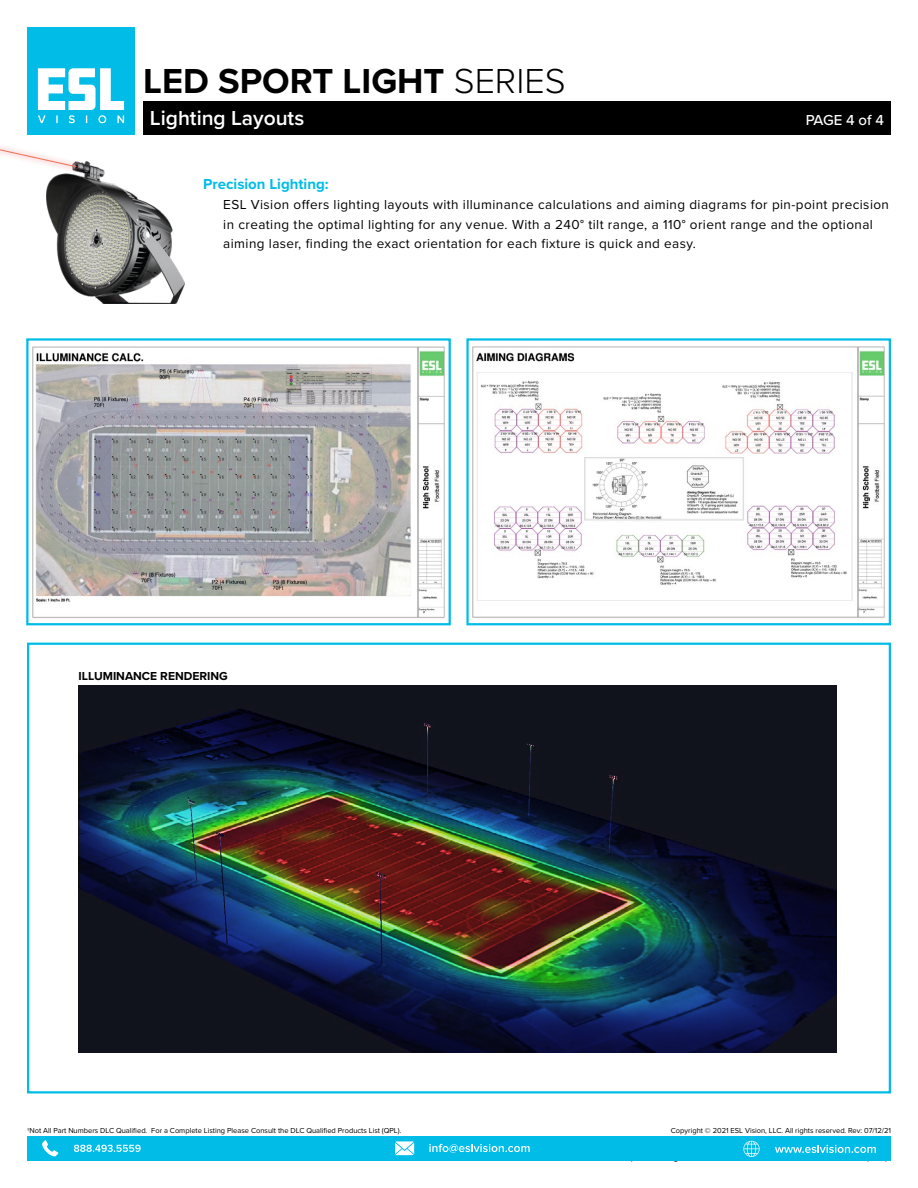
<style>
.page{position:relative;width:918px;height:1188px;background:#fff}
.page>*{position:absolute;margin:0;border:0;box-sizing:border-box;transform-origin:0 0}
.t1{font:700 36px "Proxima Nova";color:#000}
.t2{font:600 21px "Proxima Nova";color:#fff}
.t3{font:700 15px "Proxima Nova";color:#00bce7}
.t4{font:500 15px "Proxima Nova";letter-spacing:-.02em;color:#fff}
.t5{font:13.5px/19.5px "Proxima Nova";letter-spacing:.03em;color:#000}
.t6{font:700 12px "Proxima Nova";color:#000}
.t7{font:7.5px "Proxima Nova";color:#000}
.s1{font-weight:300}
</style>
<div class="page">
<div style="left:143px;top:101px;width:748px;height:34px;background:#000"></div>
<img style="left:32px;top:346px;width:413px;height:272px">
<div style="left:26px;top:338px;width:425px;height:287px;border:2px solid #00bce7"></div>
<img style="left:472px;top:346px;width:413px;height:272px">
<div style="left:466px;top:338px;width:425px;height:287px;border:2px solid #00bce7"></div>
<img style="left:79px;top:685px;width:757px;height:367px">
<div style="left:27px;top:643px;width:864px;height:451px;border:2px solid #00bce7"></div>
<div style="left:27px;top:1136px;width:864px;height:25px;background:#00bce7"></div>
<svg style="left:42px;top:1140px;width:16px;height:16px"></svg>
<svg style="left:74px;top:1145px;width:67px;height:7px"></svg>
<svg style="left:395px;top:1141px;width:19px;height:14px"></svg>
<svg style="left:429px;top:1144px;width:101px;height:9px"></svg>
<svg style="left:743px;top:1141px;width:17px;height:16px"></svg>
<svg style="left:775px;top:1145px;width:101px;height:8px"></svg>
<img style="left:47px;top:168px;width:137px;height:135px">
<svg style="left:47px;top:168px;width:35px;height:4px"></svg>
<svg style="left:0;top:27px;width:135px;height:141px"></svg>
<h1 class="t1" style="left:143px;top:54px;width:424px">LED SPORT LIGHT <span class="s1">SERIES</span></h1>
<h2 class="t2" style="left:150px;top:103px;width:156px">Lighting Layouts</h2>
<p class="t4" style="left:806px;top:109px;width:80px">PAGE 4 of 4</p>
<p class="t3" style="left:203px;top:173px;width:127px">Precision Lighting:</p>
<p class="t5" style="left:223px;top:194px;width:667px">ESL Vision offers lighting layouts with illuminance calculations and aiming diagrams for pin-point precision in creating the optimal lighting for any venue. With a 240° tilt range, a 110° orient range and the optional aiming laser, finding the exact orientation for each fixture is quick and easy.</p>
<p class="t6" style="left:78px;top:667px;width:151px">ILLUMINANCE RENDERING</p>
<p class="t7" style="left:27px;top:1125px;width:376px">†Not All Part Numbers DLC Qualified. For a Complete Listing Please Consult the DLC Qualified Products List (QPL).</p>
<p class="t7" style="left:671px;top:1125px;width:222px">Copyright © 2021 ESL Vision, LLC. All rights reserved. Rev: 07/12/21</p>
</div>
